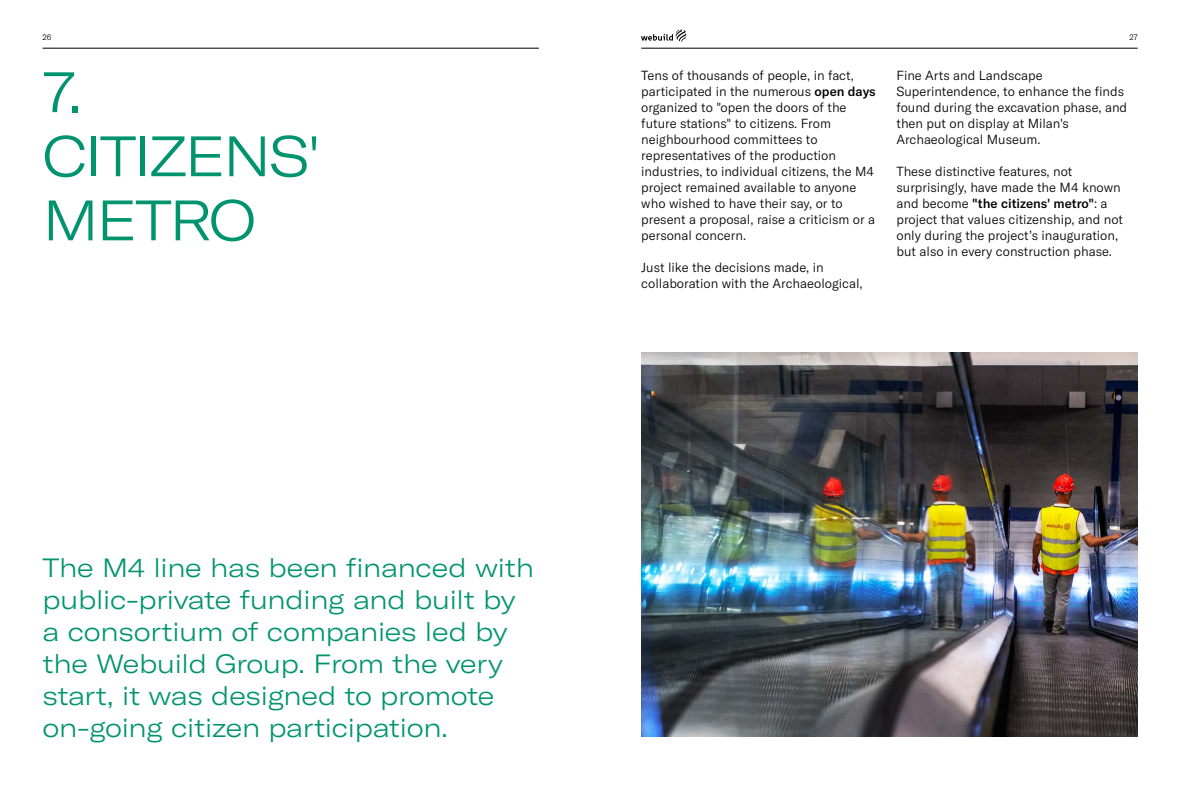
<style>
.page{position:relative;width:1180px;height:789px;background:#fff}
.page>*{position:absolute;margin:0;border:0;box-sizing:border-box;transform-origin:0 0}
.t1{font:300 expanded 56px/64px "GT America";letter-spacing:-.04em;color:#00946e}
.t2{font:300 expanded 26px/32px "GT America";letter-spacing:-.01em;color:#00946e}
.t3{font:300 13px/16px "GT America";color:#000}
.t4{font:300 8px "GT America";color:#000}
.s1{font-weight:500}
</style>
<div class="page">
<svg style="left:641px;top:29px;width:45px;height:13px"></svg>
<hr style="left:641px;top:48px;width:496px;height:1px;background:#000">
<hr style="left:43px;top:48px;width:496px;height:1px;background:#000">
<img style="left:641px;top:352px;width:496px;height:384px">
<p class="t4" style="left:43px;top:33px;width:10px">26</p>
<p class="t4" style="left:1129px;top:33px;width:10px">27</p>
<p class="t3" style="left:641px;top:67px;width:236px">Tens of thousands of people, in fact, participated in the numerous <span class="s1">open days </span>organized to "open the doors of the future stations" to citizens. From neighbourhood committees to representatives of the production industries, to individual citizens, the M4 project remained available to anyone who wished to have their say, or to present a proposal, raise a criticism or a personal concern.</p>
<p class="t3" style="left:641px;top:259px;width:223px">Just like the decisions made, in collaboration with the Archaeological,</p>
<p class="t3" style="left:896px;top:67px;width:232px">Fine Arts and Landscape<br>Superintendence, to enhance the finds found during the excavation phase, and then put on display at Milan's<br>Archaeological Museum.</p>
<p class="t3" style="left:896px;top:164px;width:228px">These distinctive features, not surprisingly, have made the M4 known and become <span class="s1">"the citizens' metro"</span>: a project that values citizenship, and not only during the project’s inauguration, but also in every construction phase.</p>
<h1 class="t1" style="left:43px;top:60px;width:280px">7.<br>CITIZENS'<br>METRO</h1>
<h2 class="t2" style="left:43px;top:551px;width:493px">The M4 line has been financed with public-private funding and built by a consortium of companies led by the Webuild Group. From the very start, it was designed to promote on-going citizen participation.</h2>
</div>
